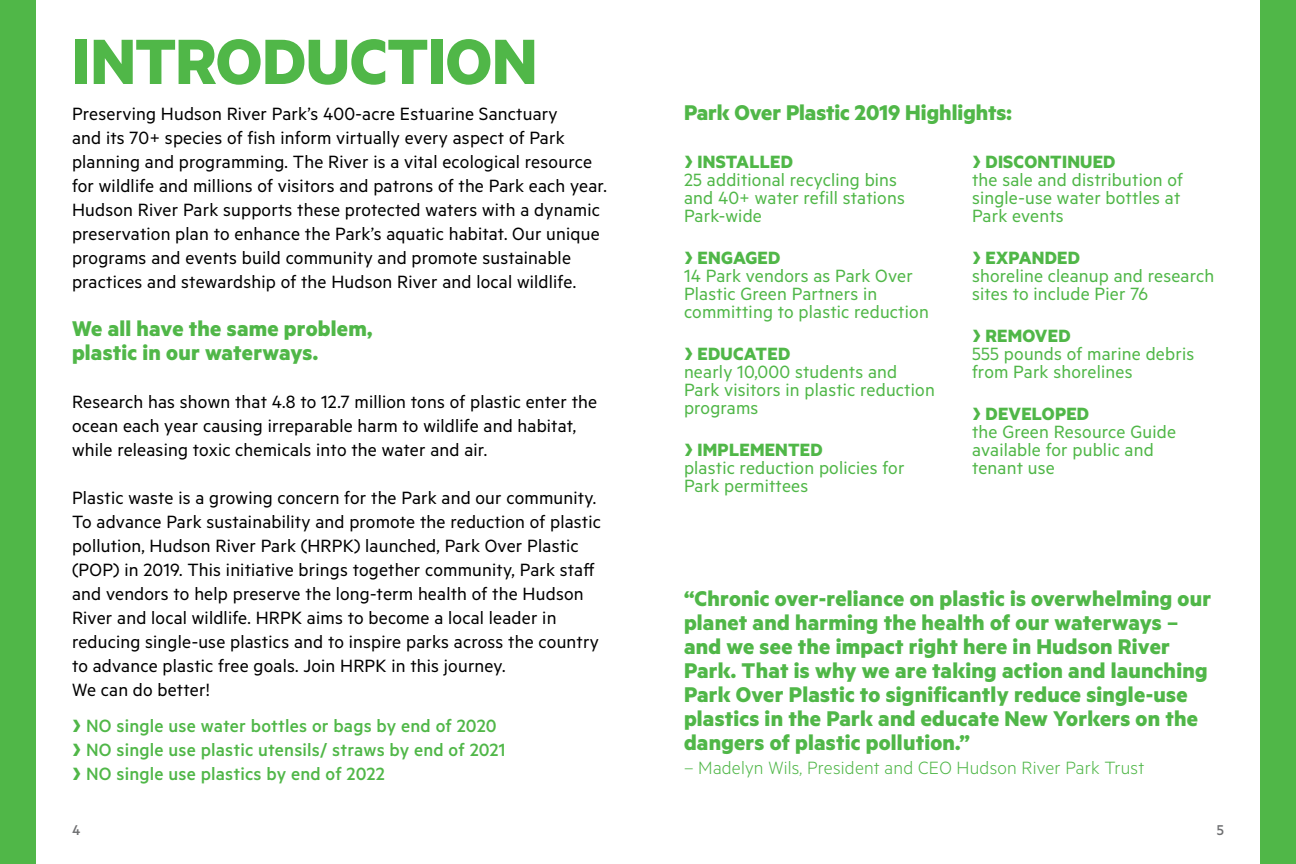
<style>
.page{position:relative;width:1296px;height:864px;background:#fff}
.page>*{position:absolute;margin:0;border:0;box-sizing:border-box;transform-origin:0 0}
.Entry_Header{font:72px "HRPK";color:#50b748}
.Location_Body_Text{font:24px/24px "HRPK";letter-spacing:.01em;color:#50b748}
.Sub_Activity_Header{font:24px "HRPK";color:#50b748}
.Location_Body_Text-2{font:20px/24px "Metric";letter-spacing:.01em;color:#000}
.Paragraph_Style_2{font:20px/18px "Metric";letter-spacing:.01em;color:#50b748}
._2019_Highlights_sub{font:20px "HRPK";letter-spacing:.01em;color:#50b748}
.Location_Body_Text-3{font:500 20px "Metric";letter-spacing:.01em;color:#50b748}
.Location_Body_Text-4{font:300 20px "Metric";letter-spacing:.01em;color:#50b748}
.Sub_Activity_Header-2{font:500 20px "Metric";letter-spacing:.01em;color:#50b748}
.Folio_RL{font:500 16px "Metric";color:#6d6e70}
.Folio_RR{font:500 16px "Metric";color:#6d6e70}
.s1{font-family:"HRPK";font-weight:400}
</style>
<div class="page">
<div style="left:0;top:0;width:36px;height:864px;background:#50b748"></div>
<div style="left:1260px;top:0;width:36px;height:864px;background:#50b748"></div>
<p class="Entry_Header" style="left:72px;top:18px;width:467px">INTRODUCTION</p>
<p class="Location_Body_Text-2" style="left:72px;top:101px;width:536px">Preserving Hudson River Park’s 400-acre Estuarine Sanctuary<br>and its 70+ species of fish inform virtually every aspect of Park planning and programming. The River is a vital ecological resource for wildlife and millions of visitors and patrons of the Park each year.<br>Hudson River Park supports these protected waters with a dynamic preservation plan to enhance the Park’s aquatic habitat. Our unique programs and events build community and promote sustainable practices and stewardship of the Hudson River and local wildlife.</p>
<p class="Location_Body_Text" style="left:72px;top:316px;width:302px">We all have the same problem, plastic in our waterways.</p>
<p class="Location_Body_Text-2" style="left:72px;top:389px;width:527px">Research has shown that 4.8 to 12.7 million tons of plastic enter the ocean each year causing irreparable harm to wildlife and habitat, while releasing toxic chemicals into the water and air.</p>
<p class="Location_Body_Text-2" style="left:72px;top:485px;width:531px">Plastic waste is a growing concern for the Park and our community.<br>To advance Park sustainability and promote the reduction of plastic pollution, Hudson River Park (HRPK) launched, Park Over Plastic (POP) in 2019. This initiative brings together community, Park staff and vendors to help preserve the long-term health of the Hudson River and local wildlife. HRPK aims to become a local leader in reducing single-use plastics and to inspire parks across the country to advance plastic free goals. Join HRPK in this journey.<br>We can do better!</p>
<p class="Sub_Activity_Header-2" style="left:72px;top:714px;width:426px"><span class="s1">▶</span> NO single use water bottles or bags by end of 2020</p>
<p class="Location_Body_Text-3" style="left:72px;top:738px;width:435px"><span class="s1">▶</span> NO single use plastic utensils/ straws by end of 2021</p>
<p class="Location_Body_Text-3" style="left:72px;top:762px;width:314px"><span class="s1">▶</span> NO single use plastics by end of 2022</p>
<p class="Folio_RL" style="left:72px;top:821px;width:10px">4</p>
<p class="Sub_Activity_Header" style="left:684px;top:98px;width:329px">Park Over Plastic 2019 Highlights:</p>
<p class="_2019_Highlights_sub" style="left:684px;top:150px;width:110px">▶ INSTALLED</p>
<p class="Paragraph_Style_2" style="left:684px;top:170px;width:222px">25 additional recycling bins and 40+ water refill stations<br>Park-wide</p>
<p class="_2019_Highlights_sub" style="left:684px;top:246px;width:98px">▶ ENGAGED</p>
<p class="Paragraph_Style_2" style="left:684px;top:266px;width:246px">14 Park vendors as Park Over<br>Plastic Green Partners in committing to plastic reduction</p>
<p class="_2019_Highlights_sub" style="left:684px;top:342px;width:108px">▶ EDUCATED</p>
<p class="Paragraph_Style_2" style="left:684px;top:362px;width:252px">nearly 10,000 students and<br>Park visitors in plastic reduction programs</p>
<p class="_2019_Highlights_sub" style="left:684px;top:438px;width:140px">▶ IMPLEMENTED</p>
<p class="Paragraph_Style_2" style="left:684px;top:458px;width:222px">plastic reduction policies for<br>Park permittees</p>
<p class="_2019_Highlights_sub" style="left:972px;top:150px;width:145px">▶ DISCONTINUED</p>
<p class="Paragraph_Style_2" style="left:972px;top:170px;width:212px">the sale and distribution of single-use water bottles at<br>Park events</p>
<p class="_2019_Highlights_sub" style="left:972px;top:246px;width:109px">▶ EXPANDED</p>
<p class="Paragraph_Style_2" style="left:972px;top:266px;width:244px">shoreline cleanup and research sites to include Pier 76</p>
<p class="_2019_Highlights_sub" style="left:972px;top:324px;width:100px">▶ REMOVED</p>
<p class="Paragraph_Style_2" style="left:972px;top:344px;width:224px">555 pounds of marine debris from Park shorelines</p>
<p class="_2019_Highlights_sub" style="left:972px;top:402px;width:119px">▶ DEVELOPED</p>
<p class="Paragraph_Style_2" style="left:972px;top:422px;width:206px">the Green Resource Guide available for public and tenant use</p>
<p class="Location_Body_Text" style="left:684px;top:586px;width:529px">“Chronic over-reliance on plastic is overwhelming our planet and harming the health of our waterways – and we see the impact right here in Hudson River Park. That is why we are taking action and launching Park Over Plastic to significantly reduce single-use plastics in the Park and educate New Yorkers on the dangers of plastic pollution.”</p>
<p class="Location_Body_Text-4" style="left:684px;top:756px;width:462px">– Madelyn Wils, President and CEO Hudson River Park Trust</p>
<p class="Folio_RR" style="left:1217px;top:821px;width:9px">5</p>
</div>
